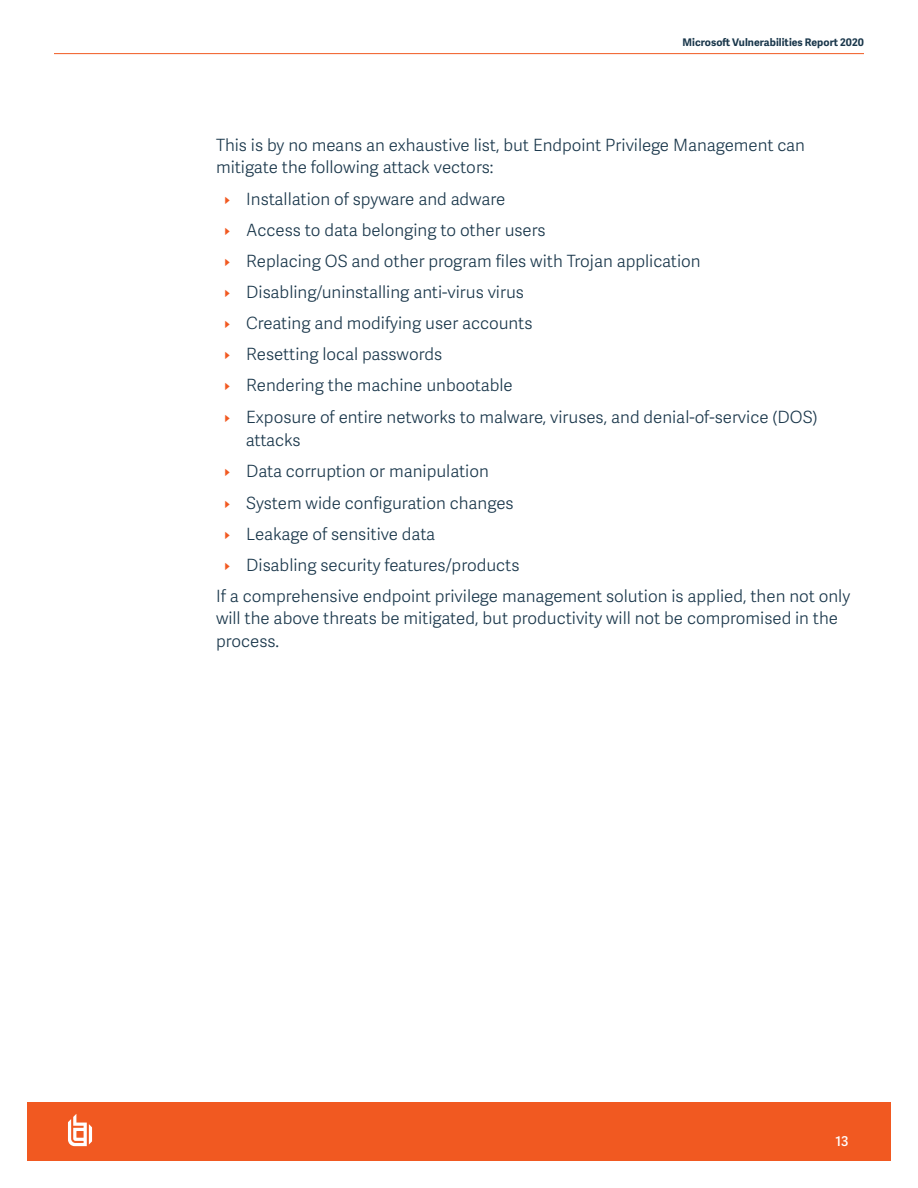
<style>
.page{position:relative;width:918px;height:1188px;background:#fff}
.page>*{position:absolute;margin:0;border:0;box-sizing:border-box;transform-origin:0 0}
.t1{font:300 16.8px/22.5px "Adelle Sans";color:#1a374b}
.t2{font:600 13.5px "Adelle Sans";color:#fff}
.t3{font:700 10.5px "Adelle Sans";letter-spacing:.005em;color:#1a374b}
.s1{color:#f15921}
</style>
<div class="page">
<hr style="left:54px;top:53px;width:810px;height:1px;background:#f15921">
<div style="left:27px;top:1102px;width:864px;height:59px;background:#f15921"></div>
<svg style="left:68px;top:1114px;width:24px;height:32px"></svg>
<p class="t3" style="left:683px;top:34px;width:183px">Microsoft Vulnerabilities Report 2020</p>
<p class="t1" style="left:216px;top:133px;width:591px">This is by no means an exhaustive list, but Endpoint Privilege Management can mitigate the following attack vectors:</p>
<p class="t1" style="left:225px;top:187px;width:282px"><span class="s1">I</span> Installation of spyware and adware</p>
<p class="t1" style="left:225px;top:218px;width:323px"><span class="s1">I</span> Access to data belonging to other users</p>
<p class="t1" style="left:225px;top:249px;width:478px"><span class="s1">I</span> Replacing OS and other program files with Trojan application</p>
<p class="t1" style="left:225px;top:280px;width:301px"><span class="s1">I</span> Disabling/uninstalling anti-virus virus</p>
<p class="t1" style="left:225px;top:311px;width:309px"><span class="s1">I</span> Creating and modifying user accounts</p>
<p class="t1" style="left:225px;top:343px;width:219px"><span class="s1">I</span> Resetting local passwords</p>
<p class="t1" style="left:225px;top:374px;width:290px"><span class="s1">I</span> Rendering the machine unbootable</p>
<p class="t1" style="left:225px;top:405px;width:595px"><span class="s1">I</span> Exposure of entire networks to malware, viruses, and denial-of-service (DOS)</p>
<p class="t1" style="left:246px;top:428px;width:57px">attacks</p>
<p class="t1" style="left:225px;top:460px;width:266px"><span class="s1">I</span> Data corruption or manipulation</p>
<p class="t1" style="left:225px;top:491px;width:291px"><span class="s1">I</span> System wide configuration changes</p>
<p class="t1" style="left:225px;top:522px;width:212px"><span class="s1">I</span> Leakage of sensitive data</p>
<p class="t1" style="left:225px;top:553px;width:296px"><span class="s1">I</span> Disabling security features/products</p>
<p class="t1" style="left:216px;top:584px;width:636px">If a comprehensive endpoint privilege management solution is applied, then not only will the above threats be mitigated, but productivity will not be compromised in the process.</p>
<p class="t2" style="left:835px;top:1132px;width:15px">13</p>
</div>
